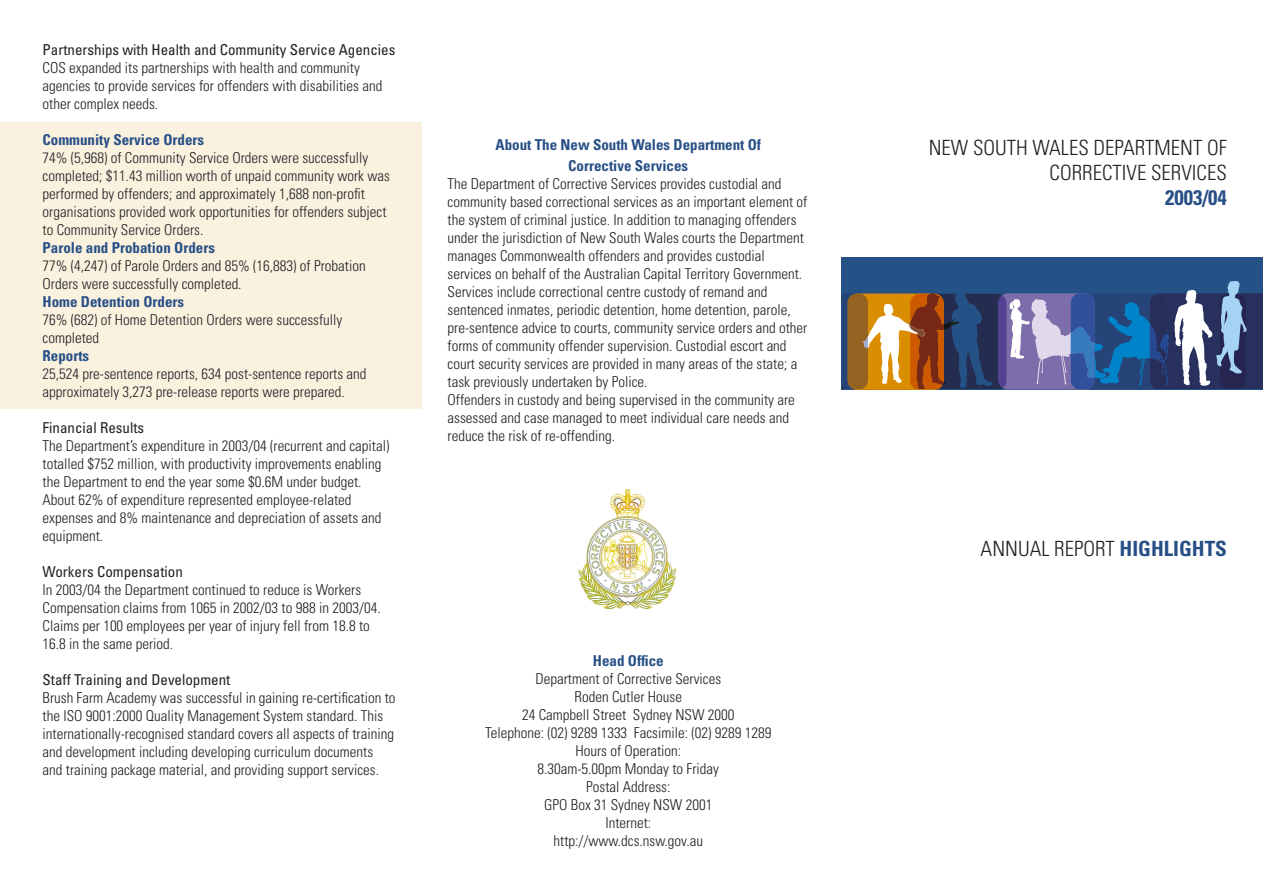
<style>
.page{position:relative;width:1263px;height:893px;background:#fff}
.page>*{position:absolute;margin:0;border:0;box-sizing:border-box;transform-origin:0 0}
.t1{font:300 condensed 21px/25.2px "Univers";color:#212125;text-align:right}
.t2{font:700 condensed 21px "Univers";color:#274f86}
.t3{font:300 condensed 15px/18px "Univers";color:#212125}
.t4{font:700 condensed 15px/21px "Univers";color:#274f86;text-align:center}
.t5{font:condensed 15px "Univers";color:#212125}
.s1{font-weight:700;color:#274f86}
</style>
<div class="page">
<div style="left:0;top:122px;width:421px;height:287px;background:#faf2df"></div>
<div style="left:842px;top:257px;width:421px;height:24px;background:#245286"></div>
<svg style="left:842px;top:281px;width:421px;height:108px;background:#61667d"></svg>
<img style="left:625px;top:489px;width:34px;height:43px">
<p class="t5" style="left:43px;top:40px;width:354px">Partnerships with Health and Community Service Agencies</p>
<p class="t3" style="left:43px;top:58px;width:341px">COS expanded its partnerships with health and community agencies to provide services for offenders with disabilities and other complex needs.</p>
<p class="t4" style="left:43px;top:129px;width:163px">Community Service Orders</p>
<p class="t3" style="left:43px;top:148px;width:349px">74% (5,968) of Community Service Orders were successfully completed; $11.43 million worth of unpaid community work was performed by offenders; and approximately 1,688 non-profit organisations provided work opportunities for offenders subject to Community Service Orders.</p>
<p class="t4" style="left:43px;top:237px;width:174px">Parole and Probation Orders</p>
<p class="t3" style="left:43px;top:256px;width:325px">77% (4,247) of Parole Orders and 85% (16,883) of Probation<br>Orders were successfully completed.</p>
<p class="t4" style="left:43px;top:291px;width:143px">Home Detention Orders</p>
<p class="t3" style="left:43px;top:310px;width:301px">76% (682) of Home Detention Orders were successfully completed</p>
<p class="t4" style="left:43px;top:345px;width:48px">Reports</p>
<p class="t3" style="left:43px;top:364px;width:325px">25,524 pre-sentence reports, 634 post-sentence reports and approximately 3,273 pre-release reports were prepared.</p>
<p class="t5" style="left:43px;top:418px;width:103px">Financial Results</p>
<p class="t3" style="left:43px;top:436px;width:348px">The Department’s expenditure in 2003/04 (recurrent and capital) totalled $752 million, with productivity improvements enabling the Department to end the year some $0.6M under budget.<br>About 62% of expenditure represented employee-related expenses and 8% maintenance and depreciation of assets and equipment.</p>
<p class="t5" style="left:43px;top:562px;width:142px">Workers Compensation</p>
<p class="t3" style="left:43px;top:580px;width:340px">In 2003/04 the Department continued to reduce is Workers Compensation claims from 1065 in 2002/03 to 988 in 2003/04.<br>Claims per 100 employees per year of injury fell from 18.8 to 16.8 in the same period.</p>
<p class="t5" style="left:43px;top:670px;width:189px">Staff Training and Development</p>
<p class="t3" style="left:43px;top:688px;width:354px">Brush Farm Academy was successful in gaining re-certification to the ISO 9001:2000 Quality Management System standard. This internationally-recognised standard covers all aspects of training and development including developing curriculum documents and training package material, and providing support services.</p>
<p class="t4" style="left:495px;top:134px;width:267px">About The New South Wales Department Of<br>Corrective Services</p>
<p class="t3" style="left:448px;top:174px;width:361px">The Department of Corrective Services provides custodial and community based correctional services as an important element of the system of criminal justice. In addition to managing offenders under the jurisdiction of New South Wales courts the Department manages Commonwealth offenders and provides custodial services on behalf of the Australian Capital Territory Government.<br>Services include correctional centre custody of remand and sentenced inmates, periodic detention, home detention, parole, pre-sentence advice to courts, community service orders and other forms of community offender supervision. Custodial escort and court security services are provided in many areas of the state; a task previously undertaken by Police.<br>Offenders in custody and being supervised in the community are assessed and case managed to meet individual care needs and reduce the risk of re-offending.</p>
<p class="t4" style="left:593px;top:650px;width:72px">Head Office</p>
<p class="t3" style="left:485px;top:670px;width:288px;text-align:center">Department of Corrective Services<br>Roden Cutler House<br>24 Campbell Street Sydney NSW 2000<br>Telephone: (02) 9289 1333 Facsimile: (02) 9289 1289<br>Hours of Operation:<br>8.30am-5.00pm Monday to Friday<br>Postal Address:<br>GPO Box 31 Sydney NSW 2001<br>Internet:<br>http://www.dcs.nsw.gov.au</p>
<h1 class="t1" style="left:929px;top:134px;width:300px">NEW SOUTH WALES DEPARTMENT OF<br>CORRECTIVE SERVICES</h1>
<h1 class="t2" style="left:1165px;top:185px;width:63px">2003/04</h1>
<h1 class="t1" style="left:981px;top:536px;width:248px">ANNUAL REPORT <span class="s1">HIGHLIGHTS</span></h1>
</div>
